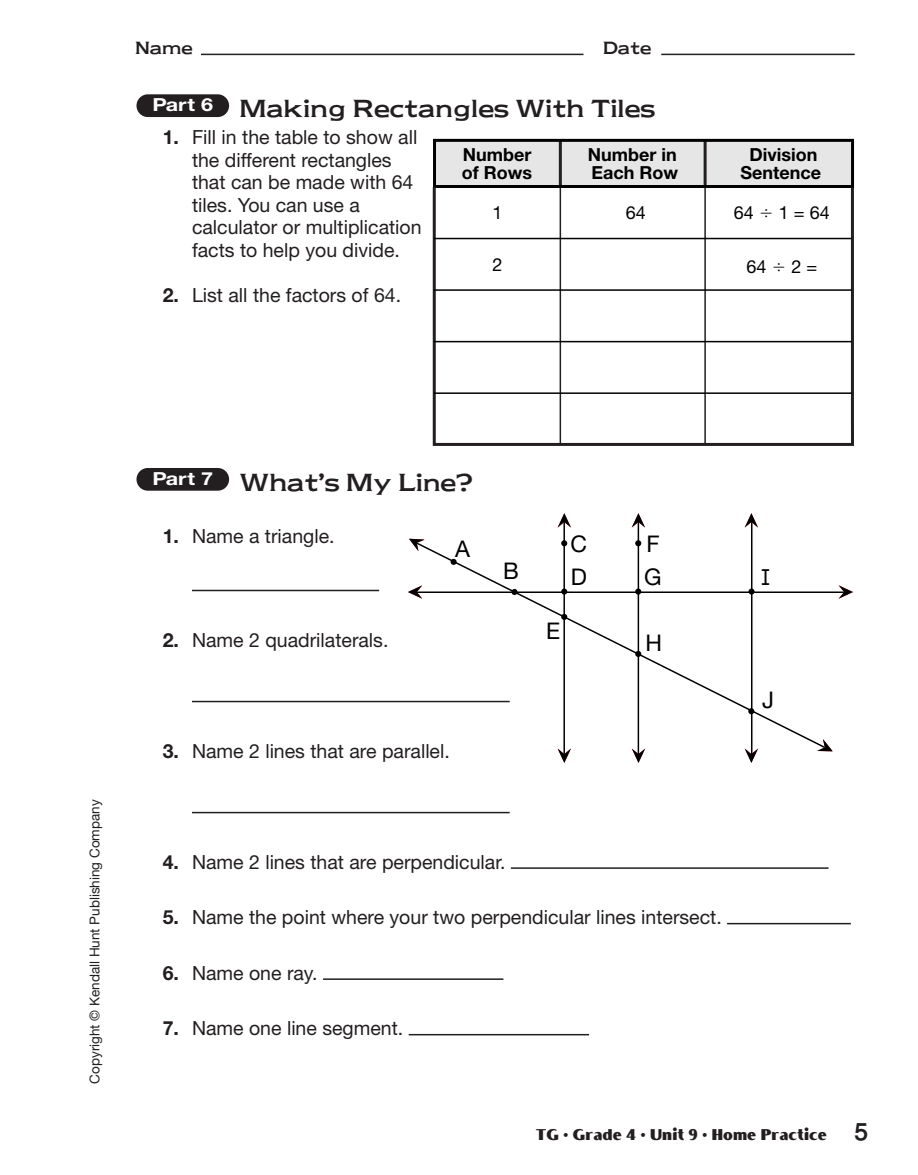
<style>
.page{position:relative;width:918px;height:1175px;background:#fff}
.page>*{position:absolute;margin:0;border:0;box-sizing:border-box;transform-origin:0 0}
.t1{font:22.95px "Helvetica Neue";color:#000}
.t2{font:22.95px "Andale Mono";color:#000}
.t3{font:21px "Newtext";color:#231f20}
.t4{font:19.5px/22.5px "Helvetica Neue";color:#231f20}
.t5{font:700 18px/18px "Helvetica Neue";color:#000}
.t6{font:18px "Helvetica Neue";color:#000}
.t7{font:700 18px "Helvetica Neue";color:#fff;scale:1.2 1}
.t8{font:16.5px "Boca Raton ICG Solid";color:#231f20}
.t9{font:15px "Newtext";color:#231f20}
.t10{font:13.5px "Helvetica Neue";color:#231f20}
.s1{font-weight:700}
.s2{font-family:"PCF Hel";font-weight:700;font-size:24px}
</style>
<div class="page">
<hr style="left:661px;top:54px;width:194px;height:1px;background:#231f20">
<hr style="left:201px;top:54px;width:383px;height:1px;background:#231f20">
<hr style="left:409px;top:1033px;width:180px;height:2px;background:#231f20">
<hr style="left:511px;top:867px;width:318px;height:1px;background:#231f20">
<hr style="left:192px;top:811px;width:318px;height:2px;background:#231f20">
<hr style="left:192px;top:700px;width:318px;height:2px;background:#231f20">
<hr style="left:323px;top:978px;width:180px;height:1px;background:#231f20">
<hr style="left:727px;top:922px;width:124px;height:2px;background:#231f20">
<hr style="left:192px;top:589px;width:187px;height:2px;background:#231f20">
<div style="left:136px;top:468px;width:93px;height:22px;background:#231f20;border-radius:11px"></div>
<div style="left:136px;top:94px;width:93px;height:23px;background:#231f20;border-radius:11px"></div>
<div style="left:435px;top:140px;width:418px;height:46px;background:#e6e6e6"></div>
<hr style="left:559px;top:141px;width:3px;height:46px;background:#231f20">
<hr style="left:704px;top:141px;width:3px;height:46px;background:#231f20">
<div style="left:433px;top:139px;width:421px;height:49px;border:3px solid #000"></div>
<svg style="left:432px;top:184px;width:422px;height:262px"></svg>
<hr style="left:434px;top:341px;width:418px;height:1px;background:#000">
<hr style="left:434px;top:392px;width:418px;height:2px;background:#000">
<hr style="left:434px;top:238px;width:418px;height:1px;background:#000">
<hr style="left:434px;top:289px;width:418px;height:2px;background:#000">
<hr style="left:417px;top:591px;width:426px;height:2px;background:#000">
<hr style="left:563px;top:522px;width:2px;height:232px;background:#000">
<svg style="left:415px;top:541px;width:411px;height:208px"></svg>
<hr style="left:638px;top:522px;width:1px;height:232px;background:#000">
<hr style="left:751px;top:522px;width:1px;height:232px;background:#000">
<svg style="left:839px;top:585px;width:14px;height:13px"></svg>
<svg style="left:817px;top:739px;width:16px;height:12px"></svg>
<svg style="left:409px;top:538px;width:16px;height:13px"></svg>
<svg style="left:408px;top:585px;width:14px;height:13px"></svg>
<svg style="left:558px;top:748px;width:13px;height:15px"></svg>
<svg style="left:632px;top:748px;width:13px;height:15px"></svg>
<svg style="left:745px;top:748px;width:13px;height:15px"></svg>
<svg style="left:745px;top:513px;width:13px;height:14px"></svg>
<svg style="left:632px;top:513px;width:13px;height:14px"></svg>
<svg style="left:558px;top:513px;width:13px;height:14px"></svg>
<svg style="left:761px;top:209px;width:11px;height:9px"></svg>
<svg style="left:774px;top:263px;width:10px;height:8px"></svg>
<p class="t9" style="left:135px;top:40px;width:59px">Name</p>
<p class="t9" style="left:603px;top:40px;width:50px">Date</p>
<p class="t7" style="left:152px;top:98px;width:52px">Part 6</p>
<p class="t3" style="left:240px;top:97px;width:417px">Making Rectangles With Tiles</p>
<p class="t4" style="left:192px;top:128px;width:231px;text-indent:-29px"><span class="s1">1.</span> Fill in the table to show all the different rectangles that can be made with 64 tiles. You can use a calculator or multiplication facts to help you divide.</p>
<p class="t4" style="left:163px;top:285px;width:240px"><span class="s1">2.</span> List all the factors of 64.</p>
<p class="t5" style="left:462px;top:147px;width:72px">Number of Rows</p>
<p class="t5" style="left:588px;top:147px;width:92px">Number in<br>Each Row</p>
<p class="t5" style="left:741px;top:147px;width:82px;text-align:center">Division<br>Sentence</p>
<p class="t6" style="left:493px;top:206px;width:12px">1</p>
<p class="t6" style="left:626px;top:206px;width:22px">64</p>
<p class="t6" style="left:734px;top:206px;width:22px">64</p>
<p class="t6" style="left:779px;top:206px;width:52px">1 = 64</p>
<p class="t6" style="left:493px;top:259px;width:12px">2</p>
<p class="t6" style="left:746px;top:260px;width:22px">64</p>
<p class="t6" style="left:791px;top:260px;width:27px">2 =</p>
<p class="t10" style="left:87px;top:1083px;width:286px;rotate:-90deg">Copyright © Kendall Hunt Publishing Company</p>
<p class="t7" style="left:152px;top:472px;width:52px">Part 7</p>
<p class="t3" style="left:240px;top:471px;width:235px">What’s My Line?</p>
<p class="t4" style="left:163px;top:527px;width:173px"><span class="s1">1.</span> Name a triangle.</p>
<p class="t1" style="left:455px;top:540px;width:16px">A</p>
<p class="t4" style="left:163px;top:630px;width:227px"><span class="s1">2.</span> Name 2 quadrilaterals.</p>
<p class="t4" style="left:163px;top:741px;width:289px"><span class="s1">3.</span> Name 2 lines that are parallel.</p>
<p class="t1" style="left:571px;top:535px;width:18px">C</p>
<p class="t1" style="left:646px;top:535px;width:15px">F</p>
<p class="t1" style="left:503px;top:563px;width:17px">B</p>
<p class="t1" style="left:571px;top:568px;width:18px">D</p>
<p class="t2" style="left:759px;top:564px;width:15px">I</p>
<p class="t1" style="left:546px;top:622px;width:16px">E</p>
<p class="t1" style="left:644px;top:568px;width:19px">G</p>
<p class="t1" style="left:646px;top:634px;width:18px">H</p>
<p class="t1" style="left:762px;top:691px;width:13px">J</p>
<p class="t4" style="left:163px;top:852px;width:344px"><span class="s1">4.</span> Name 2 lines that are perpendicular.</p>
<p class="t4" style="left:163px;top:908px;width:561px"><span class="s1">5.</span> Name the point where your two perpendicular lines intersect.</p>
<p class="t4" style="left:163px;top:963px;width:156px"><span class="s1">6.</span> Name one ray.</p>
<p class="t4" style="left:163px;top:1019px;width:242px"><span class="s1">7.</span> Name one line segment.</p>
<p class="t8" style="left:536px;top:1124px;width:334px">TG • Grade 4 • Unit 9 • Home Practice <span class="s2">5</span></p>
</div>
